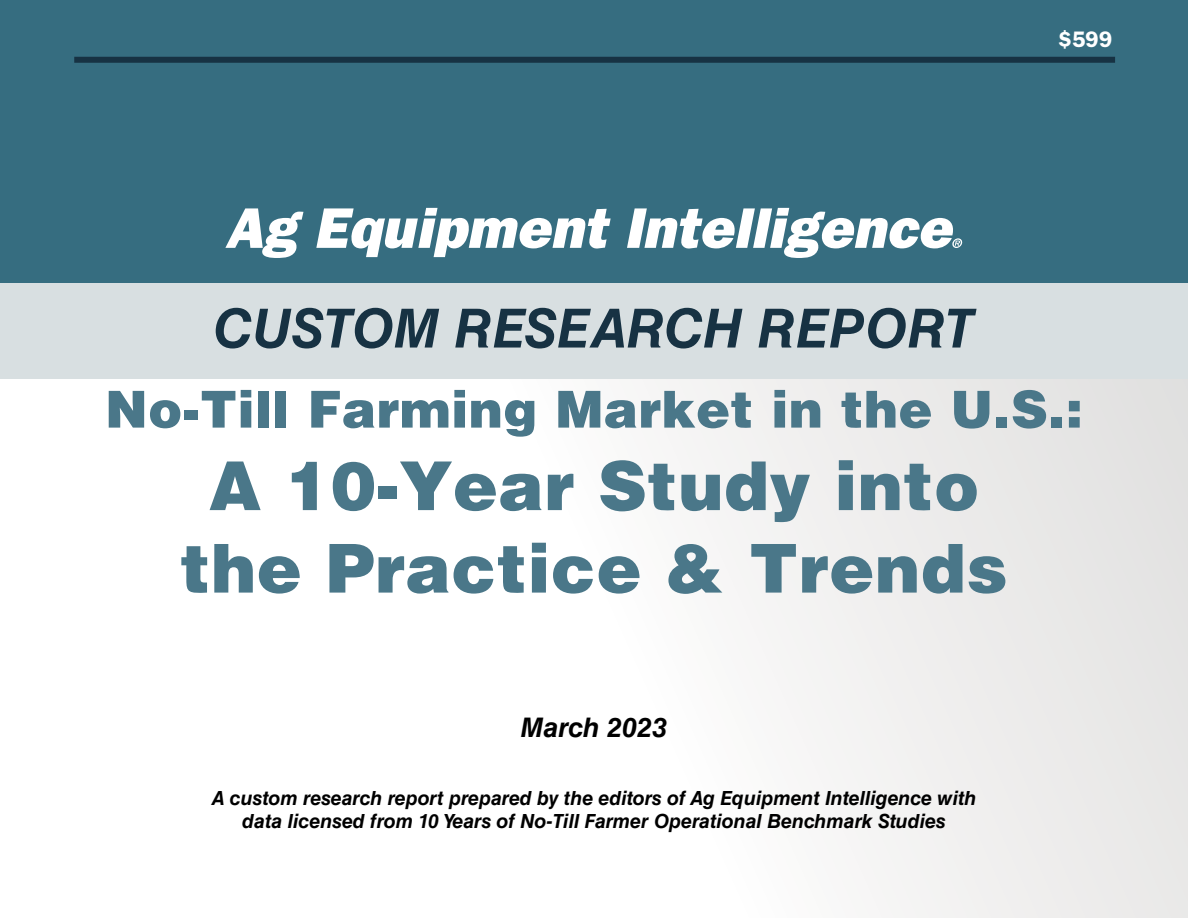
<style>
.page{position:relative;width:1188px;height:918px;background:#fff}
.page>*{position:absolute;margin:0;border:0;box-sizing:border-box;transform-origin:0 0}
.t1{font:900 67.5px/82.5px "Helvetica LT Std";letter-spacing:.01em;color:#4a7789;text-align:center}
.t2{font:italic 700 54px "Helvetica LT Std";color:#173243}
.t3{font:900 51px "Helvetica LT Std";letter-spacing:.01em;color:#4a7789}
.t4{font:italic 700 27px "Helvetica LT Std";color:#000}
.t5{font:600 22.5px "Franklin Gothic";color:#fff}
.t6{font:italic 700 19.5px/23.4px "Helvetica LT Std";color:#000;text-align:center}
</style>
<div class="page">
<div style="left:0;top:379px;width:1188px;height:539px;background:linear-gradient(to right,#fff,#eae9e9)"></div>
<div style="left:0;top:0;width:1188px;height:283px;background:#366d80"></div>
<div style="left:0;top:283px;width:1188px;height:96px;background:#d8dfe1"></div>
<div style="left:74px;top:57px;width:1041px;height:6px;background:#173243"></div>
<svg style="left:225px;top:208px;width:78px;height:50px"></svg>
<svg style="left:316px;top:208px;width:295px;height:49px"></svg>
<svg style="left:627px;top:208px;width:336px;height:50px"></svg>
<p class="t5" style="left:1058px;top:26px;width:55px">$599</p>
<h2 class="t2" style="left:213px;top:296px;width:763px">CUSTOM RESEARCH REPORT</h2>
<h3 class="t3" style="left:105px;top:376px;width:979px">No-Till Farming Market in the U.S.:</h3>
<h1 class="t1" style="left:180px;top:443px;width:829px">A 10-Year Study into the Practice &amp; Trends</h1>
<h3 class="t4" style="left:521px;top:711px;width:148px">March 2023</h3>
<p class="t6" style="left:211px;top:786px;width:767px">A custom research report prepared by the editors of Ag Equipment Intelligence with data licensed from 10 Years of No-Till Farmer Operational Benchmark Studies</p>
</div>
